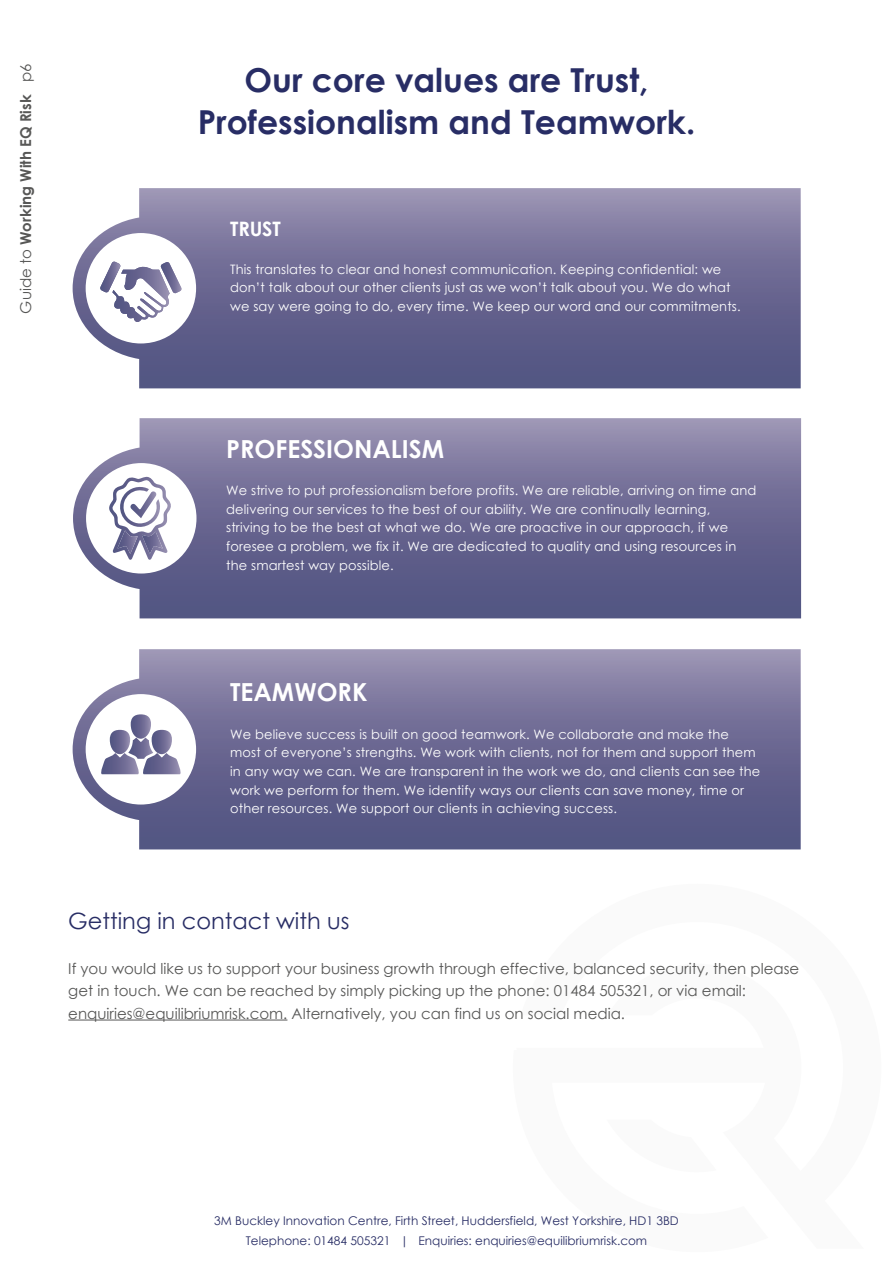
<style>
.page{position:relative;width:893px;height:1263px;background:#fff}
.page>*{position:absolute;margin:0;border:0;box-sizing:border-box;transform-origin:0 0}
.t1{font:700 33px/42px "Century Gothic";color:#282d65;text-align:center}
.t2{font:700 24.9px "Century Gothic";color:#fff}
.t3{font:22.5px "Century Gothic";color:#282d65}
.t4{font:700 19.95px "Century Gothic";letter-spacing:-.01em;color:#fff}
.t5{font:15px/22.5px "Century Gothic";color:#575756}
.t6{font:700 15px "Century Gothic";color:#575756}
.t7{font:13.05px/18.6px "Century Gothic";letter-spacing:.01em;color:#fff}
.t8{font:12px/19.5px "Century Gothic";color:#282d65;text-align:center}
.s1{font-weight:400}
</style>
<div class="page">
<svg style="left:73px;top:188px;width:728px;height:200px;background:#75739a"></svg>
<div style="left:86px;top:233px;width:110px;height:110px;background:#fff;border-radius:50%"></div>
<svg style="left:73px;top:418px;width:728px;height:200px;background:#76739a"></svg>
<div style="left:86px;top:463px;width:110px;height:110px;background:#fff;border-radius:50%"></div>
<svg style="left:73px;top:649px;width:728px;height:200px;background:#75739a"></svg>
<div style="left:86px;top:694px;width:110px;height:110px;background:#fff;border-radius:50%"></div>
<svg style="left:131px;top:714px;width:20px;height:25px"></svg>
<div style="left:110px;top:730px;width:20px;height:24px;background:linear-gradient(to right,#494b7b,#8b84a7);border-radius:10px"></div>
<svg style="left:101px;top:737px;width:80px;height:37px"></svg>
<svg style="left:152px;top:730px;width:20px;height:24px"></svg>
<svg style="left:109px;top:477px;width:62px;height:83px"></svg>
<svg style="left:100px;top:262px;width:81px;height:60px"></svg>
<hr style="left:68px;top:1019px;width:219px;height:1px;background:#575756">
<p class="t6" style="left:14px;top:313px;width:251px;rotate:-90deg"><span class="s1">Guide to</span> Working With EQ Risk <span class="s1">p6</span></p>
<h1 class="t1" style="left:198px;top:57px;width:499px">Our core values are Trust,<br>Professionalism and Teamwork.</h1>
<h3 class="t4" style="left:230px;top:214px;width:52px">TRUST</h3>
<p class="t7" style="left:230px;top:260px;width:512px">This translates to clear and honest communication. Keeping confidential: we don’t talk about our other clients just as we won’t talk about you. We do what we say were going to do, every time. We keep our word and our commitments.</p>
<h2 class="t2" style="left:226px;top:430px;width:219px">PROFESSIONALISM</h2>
<p class="t7" style="left:226px;top:481px;width:532px">We strive to put professionalism before profits. We are reliable, arriving on time and delivering our services to the best of our ability. We are continually learning, striving to be the best at what we do. We are proactive in our approach, if we foresee a problem, we fix it. We are dedicated to quality and using resources in the smartest way possible.</p>
<h2 class="t2" style="left:230px;top:673px;width:139px">TEAMWORK</h2>
<p class="t7" style="left:230px;top:724px;width:532px">We believe success is built on good teamwork. We collaborate and make the most of everyone’s strengths. We work with clients, not for them and support them in any way we can. We are transparent in the work we do, and clients can see the work we perform for them. We identify ways our clients can save money, time or other resources. We support our clients in achieving success.</p>
<h3 class="t3" style="left:68px;top:905px;width:283px">Getting in contact with us</h3>
<p class="t5" style="left:68px;top:957px;width:732px">If you would like us to support your business growth through effective, balanced security, then please get in touch. We can be reached by simply picking up the phone: 01484 505321, or via email: enquiries@equilibriumrisk.com. Alternatively, you can find us on social media.</p>
<p class="t8" style="left:214px;top:1211px;width:466px">3M Buckley Innovation Centre, Firth Street, Huddersfield, West Yorkshire, HD1 3BD<br>Telephone: 01484 505321 | Enquiries: enquiries@equilibriumrisk.com</p>
</div>
